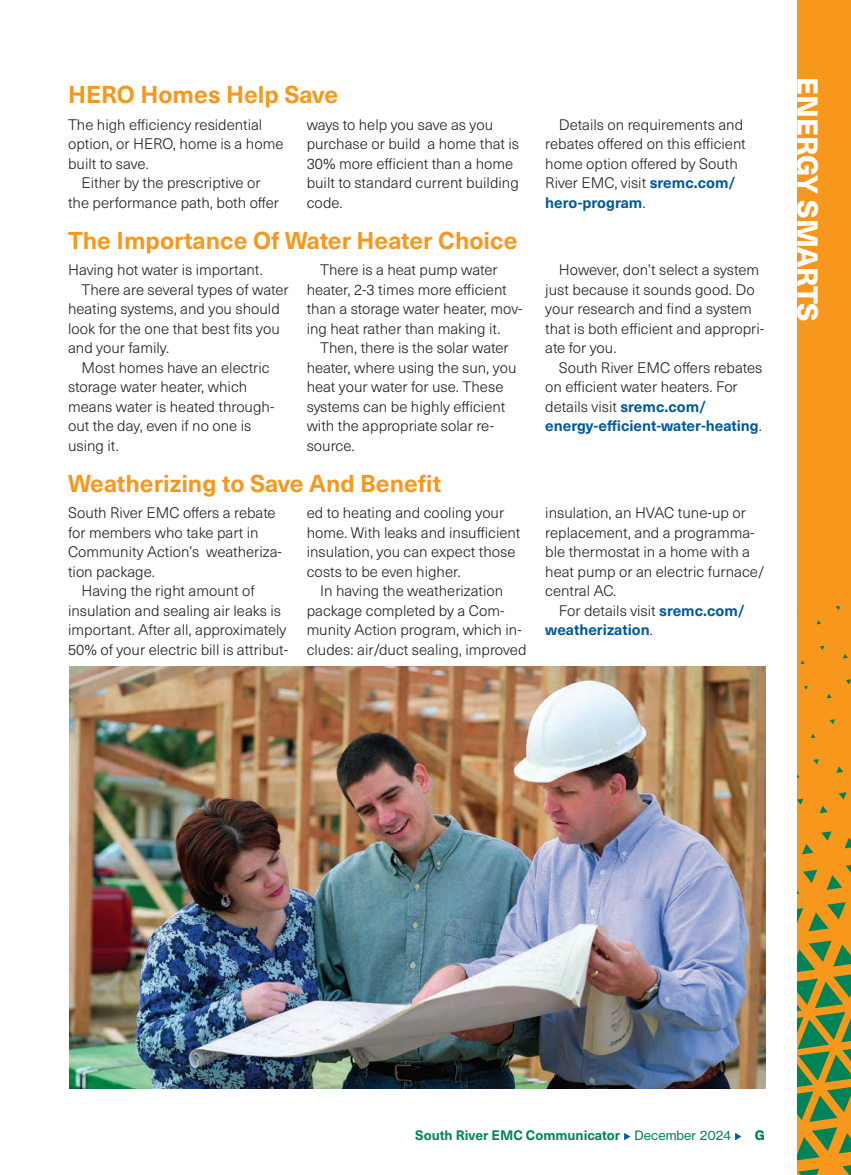
<style>
.page{position:relative;width:851px;height:1175px;background:#fff}
.page>*{position:absolute;margin:0;border:0;box-sizing:border-box;transform-origin:0 0}
.t1{font:800 28.5px "Neue Haas Unica W1 G";letter-spacing:-.01em;color:#fff}
.Headline-Energy-smarts-23{font:700 24px "Neue Haas Unica W1 G";color:#f7981d}
.Text-indent-23{font:300 15px/19.5px "Neue Haas Unica W1 G";color:#231f20}
.Text-noindent-23{font:300 15px/19.5px "Neue Haas Unica W1 G";color:#231f20}
.Text-indent-23-2{font:700 15px/19.5px "Neue Haas Unica W1 G";color:#00599b}
.t2{font:700 13.5px "Neue Haas Unica W1 G";color:#008457}
.t3{font:800 13.5px "Neue Haas Unica W1 G";color:#008457}
.s1{font-weight:700;color:#00599b}
.s2{font-weight:300;color:#231f20}
.s3{font-family:"N Haas Grotesk TX Pro 55 Rg";font-weight:400;font-size:12.75px}
</style>
<div class="page">
<div style="left:796px;top:0;width:54px;height:1174px;background:#f7981d"></div>
<svg style="left:796px;top:1127px;width:54px;height:47px"></svg>
<svg style="left:796px;top:940px;width:54px;height:181px"></svg>
<svg style="left:826px;top:865px;width:24px;height:25px"></svg>
<svg style="left:796px;top:902px;width:49px;height:29px"></svg>
<svg style="left:844px;top:837px;width:6px;height:11px"></svg>
<svg style="left:803px;top:869px;width:14px;height:14px"></svg>
<svg style="left:821px;top:831px;width:10px;height:9px"></svg>
<svg style="left:802px;top:844px;width:11px;height:10px"></svg>
<svg style="left:838px;top:792px;width:8px;height:7px"></svg>
<svg style="left:819px;top:805px;width:8px;height:8px"></svg>
<svg style="left:836px;top:766px;width:7px;height:7px"></svg>
<svg style="left:796px;top:798px;width:7px;height:7px"></svg>
<svg style="left:813px;top:759px;width:6px;height:5px"></svg>
<svg style="left:829px;top:719px;width:6px;height:5px"></svg>
<svg style="left:811px;top:733px;width:4px;height:5px"></svg>
<svg style="left:846px;top:679px;width:4px;height:5px"></svg>
<svg style="left:827px;top:693px;width:4px;height:5px"></svg>
<svg style="left:843px;top:654px;width:5px;height:4px"></svg>
<svg style="left:820px;top:645px;width:4px;height:5px"></svg>
<svg style="left:835px;top:606px;width:5px;height:4px"></svg>
<svg style="left:817px;top:620px;width:4px;height:4px"></svg>
<svg style="left:624px;top:1133px;width:6px;height:7px"></svg>
<svg style="left:735px;top:1133px;width:6px;height:7px"></svg>
<img style="left:69px;top:666px;width:696px;height:422px">
<p class="Headline-Energy-smarts-23" style="left:68px;top:77px;width:271px">HERO Homes Help Save</p>
<p class="Text-noindent-23" style="left:68px;top:114px;width:217px">The high efficiency residential option, or HERO, home is a home built to save.</p>
<p class="Text-indent-23" style="left:68px;top:172px;width:212px;text-align:center">Either by the prescriptive or<br>the performance path, both offer</p>
<p class="Text-indent-23" style="left:307px;top:114px;width:214px">ways to help you save as you purchase or build a home that is<br>30% more efficient than a home built to standard current building code.</p>
<p class="Text-indent-23" style="left:545px;top:114px;width:202px;text-indent:14px">Details on requirements and rebates offered on this efficient home option offered by South<br>River EMC, visit <span class="s1">sremc.com/ hero-program</span>.</p>
<p class="Headline-Energy-smarts-23" style="left:68px;top:222px;width:451px">The Importance Of Water Heater Choice</p>
<p class="Text-noindent-23" style="left:68px;top:259px;width:196px">Having hot water is important.</p>
<p class="Text-indent-23" style="left:68px;top:279px;width:222px;text-indent:14px">There are several types of water heating systems, and you should look for the one that best fits you and your family.</p>
<p class="Text-indent-23" style="left:68px;top:357px;width:208px;text-indent:14px">Most homes have an electric storage water heater, which means water is heated through&shy;out the day, even if no one is using it.</p>
<p class="Text-indent-23" style="left:307px;top:259px;width:217px;text-indent:14px">There is a heat pump water heater, 2-3 times more efficient than a storage water heater, mov&shy;ing heat rather than making it.</p>
<p class="Text-indent-23" style="left:307px;top:337px;width:211px;text-indent:14px">Then, there is the solar water heater, where using the sun, you heat your water for use. These systems can be highly efficient with the appropriate solar re&shy;source.</p>
<p class="Text-indent-23" style="left:545px;top:259px;width:220px;text-indent:14px">However, don’t select a system just because it sounds good. Do your research and find a system that is both efficient and appropri&shy;ate for you.</p>
<p class="Text-indent-23" style="left:545px;top:357px;width:219px;text-indent:14px">South River EMC offers rebates on efficient water heaters. For details visit <span class="s1">sremc.com/ energy-efficient-water-heating</span>.</p>
<p class="Headline-Energy-smarts-23" style="left:68px;top:465px;width:374px">Weatherizing to Save And Benefit</p>
<p class="Text-noindent-23" style="left:68px;top:502px;width:215px">South River EMC offers a rebate for members who take part in<br>Community Action’s weatheriza&shy;tion package.</p>
<p class="Text-indent-23" style="left:68px;top:580px;width:222px;text-indent:14px">Having the right amount of insulation and sealing air leaks is important. After all, approximately 50% of your electric bill is attribut-</p>
<p class="Text-indent-23" style="left:307px;top:502px;width:215px">ed to heating and cooling your home. With leaks and insufficient insulation, you can expect those costs to be even higher.</p>
<p class="Text-indent-23" style="left:307px;top:580px;width:221px;text-indent:14px">In having the weatherization package completed by a Com&shy;munity Action program, which in&shy;cludes: air/duct sealing, improved</p>
<p class="Text-indent-23" style="left:545px;top:502px;width:221px">insulation, an HVAC tune-up or replacement, and a programma&shy;ble thermostat in a home with a heat pump or an electric furnace/ central AC.</p>
<p class="Text-indent-23-2" style="left:545px;top:600px;width:201px;text-indent:14px"><span class="s2">For details visit</span> sremc.com/ weatherization<span class="s2">.</span></p>
<h1 class="t1" style="left:829px;top:77px;width:246px;rotate:90deg">ENERGY SMARTS</h1>
<p class="t2" style="left:415px;top:1125px;width:317px">South River EMC Communicator <span class="s3">December 2024</span></p>
<p class="t3" style="left:754px;top:1125px;width:12px">G</p>
</div>
